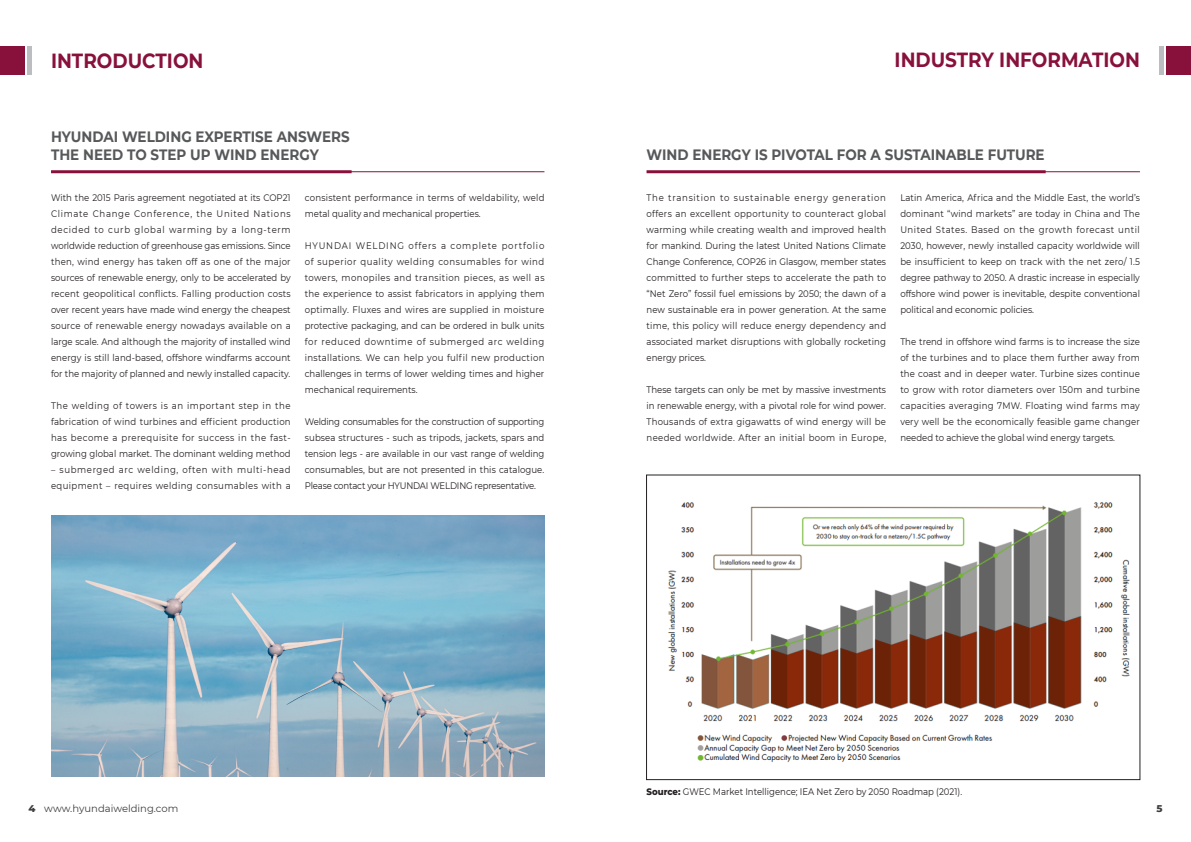
<style>
.page{position:relative;width:1191px;height:842px;background:#fff}
.page>*{position:absolute;margin:0;border:0;box-sizing:border-box;transform-origin:0 0}
.t1{font:700 20.5px "Montserrat";color:#88113c;scale:.9 1}
.t2{font:700 15px "Montserrat";color:#57585a;scale:.9 1}
.t3{font:10px "Montserrat";color:#3e3e3f}
.t4{font:800 10px "Montserrat";color:#3e3e3f}
.t5{font:9.5px/16px "Montserrat";color:#231f20;text-align:justify;scale:.9 1}
.t6{font:9.5px/16px "Montserrat";letter-spacing:.045em;color:#231f20;scale:.9 1}
.s1{font-weight:800}
</style>
<div class="page">
<div style="left:0;top:46px;width:24px;height:28px;background:#88113c"></div>
<hr style="left:28px;top:46px;width:4px;height:28px;background:#bcbdc0">
<hr style="left:51px;top:170px;width:300px;height:3px;background:#88113c">
<hr style="left:646px;top:170px;width:399px;height:3px;background:#88113c">
<hr style="left:80px;top:171px;width:464px;height:1px;background:#88113c">
<hr style="left:675px;top:171px;width:465px;height:1px;background:#88113c">
<img style="left:51px;top:515px;width:493px;height:262px">
<img style="left:668px;top:502px;width:462px;height:260px">
<div style="left:646px;top:475px;width:494px;height:305px;border:1px solid #231f20"></div>
<div style="left:1166px;top:46px;width:25px;height:28px;background:#88113c"></div>
<hr style="left:1159px;top:46px;width:4px;height:28px;background:#bcbdc0">
<p class="t1" style="left:51px;top:46px;width:171px">INTRODUCTION</p>
<p class="t1" style="left:894px;top:45px;width:274px">INDUSTRY INFORMATION</p>
<p class="t2" style="left:51px;top:126px;width:333px">HYUNDAI WELDING EXPERTISE ANSWERS</p>
<p class="t2" style="left:51px;top:144px;width:299px">THE NEED TO STEP UP WIND ENERGY</p>
<p class="t2" style="left:646px;top:144px;width:444px">WIND ENERGY IS PIVOTAL FOR A SUSTAINABLE FUTURE</p>
<p class="t5" style="left:51px;top:189px;width:268px">With the 2015 Paris agreement negotiated at its COP21<br>Climate Change Conference, the United Nations decided to curb global warming by a long-term worldwide reduction of greenhouse gas emissions. Since then, wind energy has taken off as one of the major sources of renewable energy, only to be accelerated by recent geopolitical conflicts. Falling production costs over recent years have made wind energy the cheapest source of renewable energy nowadays available on a large scale. And although the majority of installed wind energy is still land-based, offshore windfarms account for the majority of planned and newly installed capacity.</p>
<p class="t5" style="left:51px;top:397px;width:268px">The welding of towers is an important step in the fabrication of wind turbines and efficient production has become a prerequisite for success in the fast&shy;growing global market. The dominant welding method</p>
<p class="t6" style="left:51px;top:461px;width:268px">– submerged arc welding, often with multi-head equipment – requires welding consumables with a</p>
<p class="t5" style="left:305px;top:189px;width:268px">consistent performance in terms of weldability, weld metal quality and mechanical properties.</p>
<p class="t5" style="left:305px;top:237px;width:268px">HYUNDAI WELDING offers a complete portfolio of superior quality welding consumables for wind towers, monopiles and transition pieces, as well as the experience to assist fabricators in applying them optimally. Fluxes and wires are supplied in moisture protective packaging, and can be ordered in bulk units for reduced downtime of submerged arc welding installations. We can help you fulfil new production challenges in terms of lower welding times and higher mechanical requirements.</p>
<p class="t5" style="left:305px;top:413px;width:268px">Welding consumables for the construction of supporting subsea structures - such as tripods, jackets, spars and tension legs - are available in our vast range of welding consumables, but are not presented in this catalogue.<br>Please contact your HYUNDAI WELDING representative.</p>
<p class="t5" style="left:646px;top:189px;width:268px">The transition to sustainable energy generation offers an excellent opportunity to counteract global warming while creating wealth and improved health for mankind. During the latest United Nations Climate Change Conference, COP26 in Glasgow, member states committed to further steps to accelerate the path to “Net Zero” fossil fuel emissions by 2050; the dawn of a new sustainable era in power generation. At the same time, this policy will reduce energy dependency and associated market disruptions with globally rocketing energy prices.</p>
<p class="t5" style="left:646px;top:381px;width:268px">These targets can only be met by massive investments in renewable energy, with a pivotal role for wind power.<br>Thousands of extra gigawatts of wind energy will be needed worldwide. After an initial boom in Europe,</p>
<p class="t5" style="left:900px;top:189px;width:268px">Latin America, Africa and the Middle East, the world’s dominant “wind markets” are today in China and The United States. Based on the growth forecast until 2030, however, newly installed capacity worldwide will be insufficient to keep on track with the net zero/ 1.5 degree pathway to 2050. A drastic increase in especially offshore wind power is inevitable, despite conventional political and economic policies.</p>
<p class="t5" style="left:900px;top:333px;width:268px">The trend in offshore wind farms is to increase the size of the turbines and to place them further away from the coast and in deeper water. Turbine sizes continue to grow with rotor diameters over 150m and turbine capacities averaging 7MW. Floating wind farms may very well be the economically feasible game changer needed to achieve the global wind energy targets.</p>
<p class="t5" style="left:646px;top:783px;width:352px"><span class="s1">Source:</span> GWEC Market Intelligence; IEA Net Zero by 2050 Roadmap (2021).</p>
<p class="t3" style="left:29px;top:802px;width:151px"><span class="s1">4</span> www.hyundaiwelding.com</p>
<p class="t4" style="left:1156px;top:801px;width:8px">5</p>
</div>
